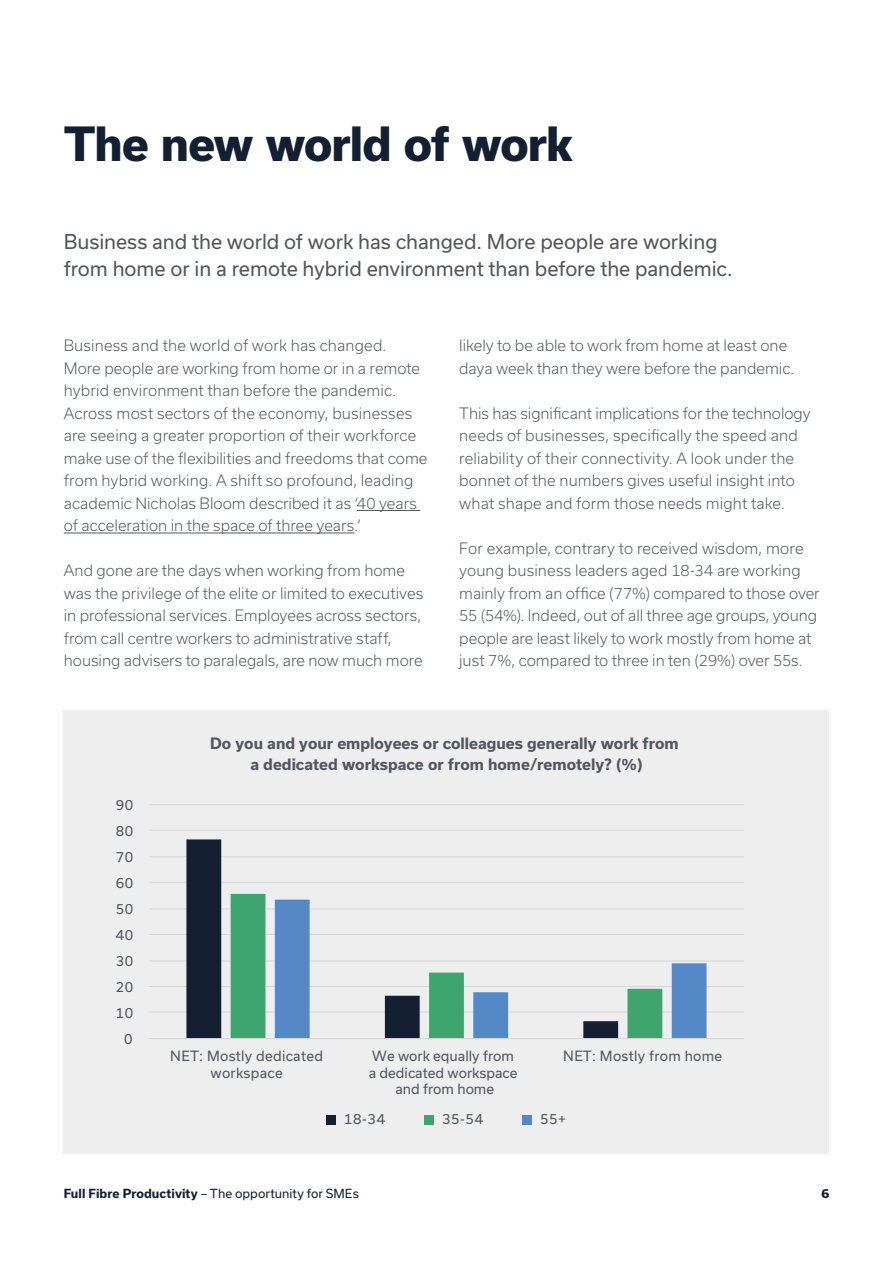
<style>
.page{position:relative;width:893px;height:1263px;background:#fff}
.page>*{position:absolute;margin:0;border:0;box-sizing:border-box;transform-origin:0 0}
.t1{font:800 45px "Usual";letter-spacing:-.025em;color:#142032}
.t2{font:19.5px/27px "Usual";letter-spacing:-.005em;color:#52575e}
.t3{font:300 15px/22.5px "Usual";letter-spacing:.005em;color:#52575e}
.t4{font:700 15px/21px "Usual";color:#52575e;text-align:center}
.t5{font:13.5px/16.2px "Usual";letter-spacing:.02em;color:#52575e;text-align:center}
.t6{font:13.5px/16.2px "Usual";color:#52575e;text-align:center}
.t7{font:12px "Usual";letter-spacing:.005em;color:#142032}
.t8{font:800 12px "Usual";color:#142032}
.s1{font-weight:700}
</style>
<div class="page">
<hr style="left:357px;top:510px;width:63px;height:1px;background:#52575e">
<hr style="left:64px;top:533px;width:290px;height:1px;background:#52575e">
<div style="left:64px;top:710px;width:765px;height:444px;background:#eeeeef"></div>
<hr style="left:149px;top:1011px;width:595px;height:1px;background:#d4d5d7">
<hr style="left:149px;top:986px;width:595px;height:1px;background:#d4d5d7">
<hr style="left:149px;top:961px;width:595px;height:1px;background:#d4d5d7">
<hr style="left:149px;top:934px;width:595px;height:1px;background:#d4d5d7">
<hr style="left:149px;top:908px;width:595px;height:1px;background:#d4d5d7">
<hr style="left:149px;top:882px;width:595px;height:1px;background:#d4d5d7">
<hr style="left:149px;top:856px;width:595px;height:1px;background:#d4d5d7">
<hr style="left:149px;top:830px;width:595px;height:1px;background:#d4d5d7">
<hr style="left:149px;top:804px;width:595px;height:1px;background:#d4d5d7">
<svg style="left:186px;top:839px;width:80px;height:199px;fill:#142032"></svg>
<svg style="left:231px;top:894px;width:79px;height:144px;fill:#3ea66c"></svg>
<svg style="left:275px;top:900px;width:431px;height:138px"></svg>
<hr style="left:149px;top:1038px;width:595px;height:1px;background:#d4d5d7">
<div style="left:326px;top:1115px;width:10px;height:9px;background:#142032"></div>
<div style="left:424px;top:1115px;width:10px;height:9px;background:#3ea66c"></div>
<div style="left:522px;top:1115px;width:9px;height:9px;background:#5488c7"></div>
<h1 class="t1" style="left:64px;top:118px;width:511px">The new world of work</h1>
<h2 class="t2" style="left:64px;top:228px;width:671px">Business and the world of work has changed. More people are working from home or in a remote hybrid environment than before the pandemic.</h2>
<p class="t3" style="left:64px;top:335px;width:365px">Business and the world of work has changed.<br>More people are working from home or in a remote hybrid environment than before the pandemic.<br>Across most sectors of the economy, businesses are seeing a greater proportion of their workforce make use of the flexibilities and freedoms that come from hybrid working. A shift so profound, leading academic Nicholas Bloom described it as ‘40 years of acceleration in the space of three years.’</p>
<p class="t3" style="left:64px;top:560px;width:361px">And gone are the days when working from home was the privilege of the elite or limited to executives in professional services. Employees across sectors, from call centre workers to administrative staff, housing advisers to paralegals, are now much more</p>
<p class="t3" style="left:459px;top:335px;width:337px">likely to be able to work from home at least one daya week than they were before the pandemic.</p>
<p class="t3" style="left:459px;top:402px;width:353px">This has significant implications for the technology needs of businesses, specifically the speed and reliability of their connectivity. A look under the bonnet of the numbers gives useful insight into what shape and form those needs might take.</p>
<p class="t3" style="left:459px;top:537px;width:362px">For example, contrary to received wisdom, more young business leaders aged 18-34 are working mainly from an office (77%) compared to those over 55 (54%). Indeed, out of all three age groups, young people are least likely to work mostly from home at just 7%, compared to three in ten (29%) over 55s.</p>
<p class="t5" style="left:116px;top:797px;width:19px">90</p>
<p class="t5" style="left:116px;top:823px;width:19px">80</p>
<p class="t5" style="left:116px;top:849px;width:19px">70</p>
<p class="t5" style="left:116px;top:875px;width:19px">60</p>
<p class="t5" style="left:116px;top:901px;width:19px">50</p>
<p class="t5" style="left:116px;top:927px;width:19px">40</p>
<p class="t5" style="left:116px;top:953px;width:19px">30</p>
<p class="t5" style="left:116px;top:979px;width:19px">20</p>
<p class="t5" style="left:116px;top:1005px;width:19px">10</p>
<p class="t5" style="left:124px;top:1031px;width:10px">0</p>
<p class="t4" style="left:210px;top:733px;width:470px">Do you and your employees or colleagues generally work from a dedicated workspace or from home/remotely? (%)</p>
<p class="t5" style="left:170px;top:1048px;width:154px">NET: Mostly dedicated workspace</p>
<p class="t6" style="left:369px;top:1048px;width:150px">We work equally from a dedicated workspace and from home</p>
<p class="t5" style="left:563px;top:1048px;width:161px">NET: Mostly from home</p>
<p class="t5" style="left:344px;top:1111px;width:43px">18-34</p>
<p class="t5" style="left:442px;top:1111px;width:43px">35-54</p>
<p class="t5" style="left:540px;top:1111px;width:28px">55+</p>
<p class="t7" style="left:64px;top:1186px;width:297px"><span class="s1">Full Fibre Productivity</span> – The opportunity for SMEs</p>
<p class="t8" style="left:821px;top:1186px;width:9px">6</p>
</div>
